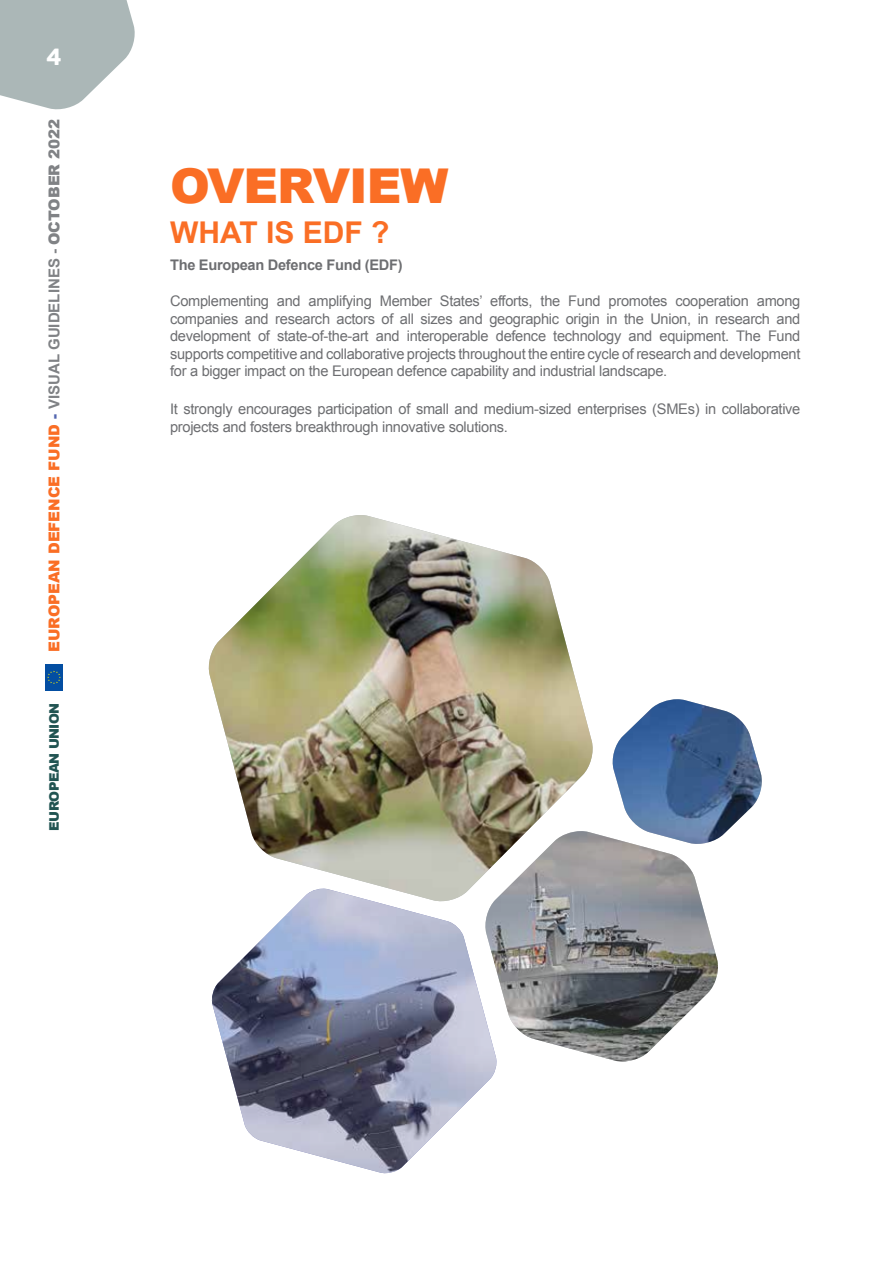
<style>
.page{position:relative;width:893px;height:1263px;background:#fff}
.page>*{position:absolute;margin:0;border:0;box-sizing:border-box;transform-origin:0 0}
.t1{font:900 48px "Arial";letter-spacing:-.02em;color:#fa6e25}
.t2{font:700 30px "Arial";color:#fa6e25}
.t3{font:700 24.75px "EC Square Sans Pro";color:#fff}
.t4{font:900 15px "Arial";color:#fa6e25}
.t5{font:14.7px/17.5px "Arial";letter-spacing:-.02em;color:#6d6e71;text-align:justify}
.t6{font:700 14.7px "Arial";letter-spacing:-.02em;color:#6d6e71}
.t7{font:900 13.2px "Arial";letter-spacing:-.04em;color:#215452}
.s1{color:#5265af}
.s2{font-weight:700;color:#808285}
.s3{color:#808285}
</style>
<div class="page">
<svg style="left:0;top:0;width:135px;height:110px"></svg>
<img style="left:208px;top:515px;width:385px;height:372px">
<img style="left:483px;top:831px;width:235px;height:231px">
<img style="left:611px;top:699px;width:151px;height:147px">
<img style="left:211px;top:889px;width:287px;height:285px">
<div style="left:45px;top:664px;width:18px;height:27px;background:#034ea2"></div>
<svg style="left:47px;top:670px;width:14px;height:14px"></svg>
<h3 class="t3" style="left:47px;top:42px;width:16px">4</h3>
<p class="t4" style="left:43px;top:652px;width:535px;rotate:-90deg">EUROPEAN DEFENCE FUND <span class="s1">-</span> <span class="s2">VISUAL GUIDELINES -</span> <span class="s3">OCTOBER 2022</span></p>
<p class="t7" style="left:44px;top:830px;width:129px;rotate:-90deg">EUROPEAN UNION</p>
<h1 class="t1" style="left:170px;top:151px;width:280px">OVERVIEW</h1>
<h2 class="t2" style="left:170px;top:212px;width:221px">WHAT IS EDF ?</h2>
<p class="t6" style="left:170px;top:255px;width:234px">The European Defence Fund (EDF)</p>
<p class="t5" style="left:170px;top:292px;width:632px">Complementing and amplifying Member States’ efforts, the Fund promotes cooperation among companies and research actors of all sizes and geographic origin in the Union, in research and development of state-of-the-art and interoperable defence technology and equipment. The Fund supports competitive and collaborative projects throughout the entire cycle of research and development for a bigger impact on the European defence capability and industrial landscape.</p>
<p class="t5" style="left:170px;top:400px;width:632px">It strongly encourages participation of small and medium-sized enterprises (SMEs) in collaborative projects and fosters breakthrough innovative solutions.</p>
</div>
